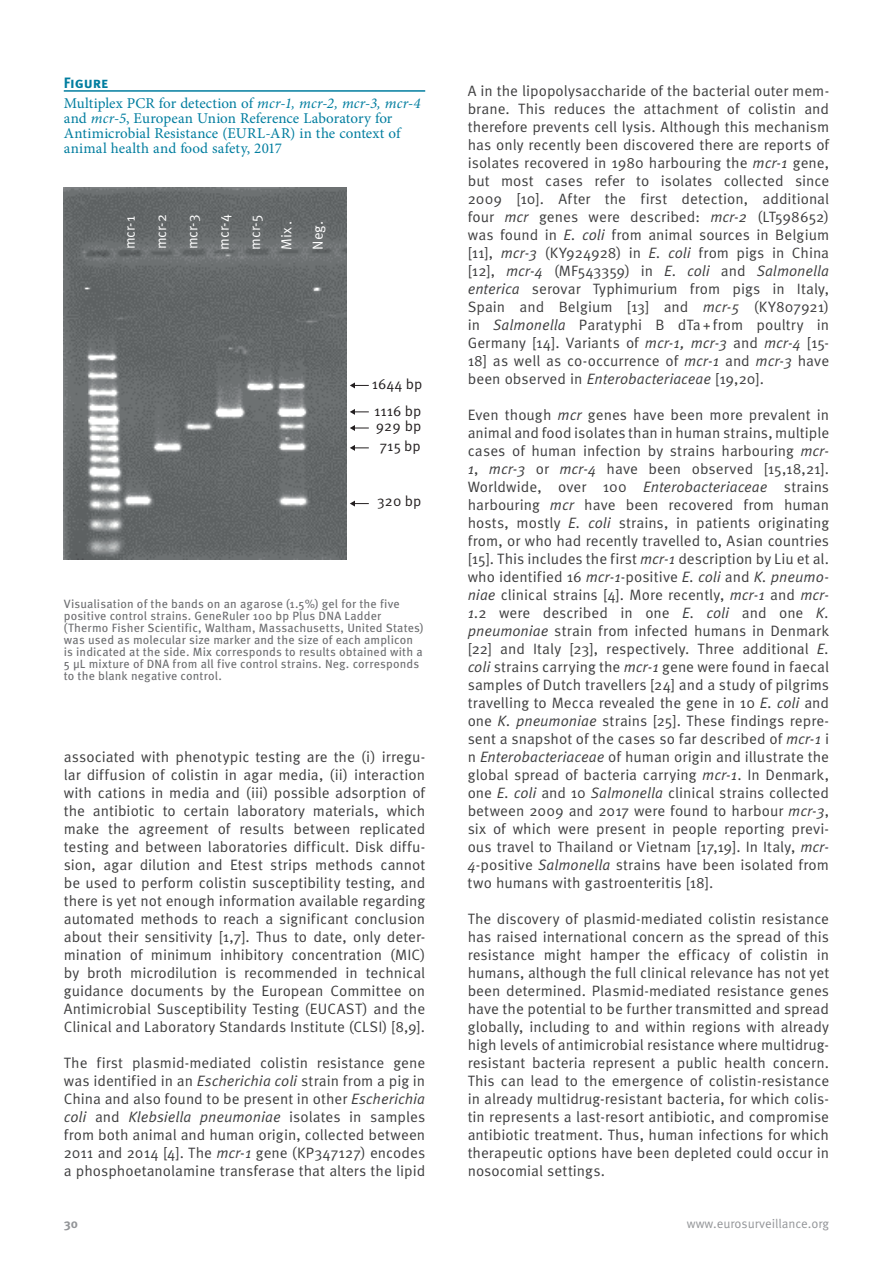
<style>
.page{position:relative;width:893px;height:1263px;background:#fff}
.page>*{position:absolute;margin:0;border:0;box-sizing:border-box;transform-origin:0 0}
.t1{font:15px/18px "Meta Pro";color:#3e3e3f;text-align:justify}
.t2{font:15px/15px "Minion Pro";letter-spacing:.005em;color:#007d9f}
.t3{font:700 15px "Meta Pro";letter-spacing:-.005em;color:#007d9f}
.t4{font:14.55px/31.3px "Meta Pro";color:#fff}
.t5{font:14.55px/26.7px "Meta Pro";letter-spacing:.005em;color:#231f20}
.t6{font:12.75px "Meta Pro";color:#939598}
.t7{font:700 12.75px "Meta Pro";color:#939598}
.t8{font:12px/12px "Meta Pro";letter-spacing:.01em;color:#6c6d70}
.s1{font-style:italic}
</style>
<div class="page">
<hr style="left:64px;top:90px;width:361px;height:2px;background:#007d9f">
<img style="left:64px;top:188px;width:282px;height:371px">
<img style="left:97px;top:193px;width:244px;height:57px">
<svg style="left:350px;top:501px;width:19px;height:6px"></svg>
<svg style="left:350px;top:445px;width:19px;height:6px"></svg>
<svg style="left:350px;top:425px;width:19px;height:6px"></svg>
<svg style="left:350px;top:409px;width:19px;height:6px"></svg>
<svg style="left:350px;top:382px;width:19px;height:6px"></svg>
<p class="t3" style="left:64px;top:74px;width:46px">Figure</p>
<p class="t2" style="left:64px;top:96px;width:358px">Multiplex PCR for detection of <span class="s1">mcr-1, mcr-2, mcr-3, mcr-4 </span>and <span class="s1">mcr-5</span>, European Union Reference Laboratory for Antimicrobial Resistance (EURL-AR) in the context of animal health and food safety, 2017</p>
<p class="t4" style="left:114px;top:249px;width:37px;rotate:-90deg">mcr-1 mcr-2 mcr-3 mcr-4 mcr-5<br>Mix .<br>Neg.</p>
<p class="t5" style="left:372px;top:371px;width:52px">1644 bp<br>1116 bp</p>
<p class="t5" style="left:376px;top:416px;width:47px;line-height:20px">929 bp<br>715 bp</p>
<p class="t5" style="left:377px;top:488px;width:46px">320 bp</p>
<p class="t8" style="left:64px;top:598px;width:361px">Visualisation of the bands on an agarose (1.5%) gel for the five positive control strains. GeneRuler 100 bp Plus DNA Ladder (Thermo Fisher Scientific, Waltham, Massachusetts, United States) was used as molecular size marker and the size of each amplicon is indicated at the side. Mix corresponds to results obtained with a 5 µL mixture of DNA from all five control strains. Neg. corresponds to the blank negative control.</p>
<p class="t1" style="left:64px;top:748px;width:363px">associated with phenotypic testing are the (i) irregu&shy;lar diffusion of colistin in agar media, (ii) interaction with cations in media and (iii) possible adsorption of the antibiotic to certain laboratory materials, which make the agreement of results between replicated testing and between laboratories difficult. Disk diffu&shy;sion, agar dilution and Etest strips methods cannot be used to perform colistin susceptibility testing, and there is yet not enough information available regarding automated methods to reach a significant conclusion about their sensitivity [1,7]. Thus to date, only deter&shy;mination of minimum inhibitory concentration (MIC) by broth microdilution is recommended in technical guidance documents by the European Committee on Antimicrobial Susceptibility Testing (EUCAST) and the Clinical and Laboratory Standards Institute (CLSI) [8,9].</p>
<p class="t1" style="left:64px;top:1054px;width:363px">The first plasmid-mediated colistin resistance gene was identified in an <span class="s1">Escherichia coli</span> strain from a pig in China and also found to be present in other <span class="s1">Escherichia coli</span> and <span class="s1">Klebsiella pneumoniae</span> isolates in samples from both animal and human origin, collected between 2011 and 2014 [4]. The <span class="s1">mcr-1</span> gene (KP347127) encodes a phosphoetanolamine transferase that alters the lipid</p>
<p class="t1" style="left:468px;top:82px;width:363px">A in the lipopolysaccharide of the bacterial outer mem&shy;brane. This reduces the attachment of colistin and therefore prevents cell lysis. Although this mechanism has only recently been discovered there are reports of isolates recovered in 1980 harbouring the <span class="s1">mcr-1</span> gene, but most cases refer to isolates collected since 2009 [10]. After the first detection, additional four <span class="s1">mcr</span> genes were described: <span class="s1">mcr-2</span> (LT598652) was found in <span class="s1">E. coli</span> from animal sources in Belgium [11], <span class="s1">mcr-3</span> (KY924928) in <span class="s1">E. coli</span> from pigs in China [12], <span class="s1">mcr-4</span> (MF543359) in <span class="s1">E</span>. <span class="s1">coli</span> and <span class="s1">Salmonella enterica</span> serovar Typhimurium from pigs in Italy, Spain and Belgium [13] and <span class="s1">mcr-5</span> (KY807921) in <span class="s1">Salmonella</span> Paratyphi B dTa+from poultry in Germany [14]. Variants of <span class="s1">mcr-1, mcr-3</span> and <span class="s1">mcr-4</span> [15- 18] as well as co-occurrence of <span class="s1">mcr-1</span> and <span class="s1">mcr-3</span> have been observed in <span class="s1">Enterobacteriaceae</span> [19,20].</p>
<p class="t1" style="left:468px;top:406px;width:363px">Even though <span class="s1">mcr</span> genes have been more prevalent in animal and food isolates than in human strains, multiple cases of human infection by strains harbouring <span class="s1">mcr-1</span>, <span class="s1">mcr-3</span> or <span class="s1">mcr-4</span> have been observed [15,18,21].<br>Worldwide, over 100 <span class="s1">Enterobacteriaceae</span> strains harbouring <span class="s1">mcr</span> have been recovered from human hosts, mostly <span class="s1">E. coli</span> strains, in patients originating from, or who had recently travelled to, Asian countries [15]. This includes the first <span class="s1">mcr-1</span> description by Liu et al. who identified 16 <span class="s1">mcr-1</span>-positive <span class="s1">E. coli</span> and <span class="s1">K. pneumo&shy;niae</span> clinical strains [4]. More recently, <span class="s1">mcr-1</span> and <span class="s1">mcr-1.</span>2 were described in one <span class="s1">E. coli</span> and one <span class="s1">K. pneumoniae</span> strain from infected humans in Denmark [22] and Italy [23], respectively. Three additional <span class="s1">E. coli</span> strains carrying the <span class="s1">mcr-1</span> gene were found in faecal samples of Dutch travellers [24] and a study of pilgrims travelling to Mecca revealed the gene in 10 <span class="s1">E. coli</span> and one <span class="s1">K. pneumoniae</span> strains [25]. These findings repre&shy;sent a snapshot of the cases so far described of <span class="s1">mcr-1</span> i n <span class="s1">Enterobacteriaceae</span> of human origin and illustrate the global spread of bacteria carrying <span class="s1">mcr-1</span>. In Denmark, one <span class="s1">E. coli</span> and 10 <span class="s1">Salmonella</span> clinical strains collected between 2009 and 2017 were found to harbour <span class="s1">mcr-3</span>, six of which were present in people reporting previ&shy;ous travel to Thailand or Vietnam [17,19]. In Italy, <span class="s1">mcr-4</span>-positive <span class="s1">Salmonella</span> strains have been isolated from two humans with gastroenteritis [18].</p>
<p class="t1" style="left:468px;top:910px;width:363px">The discovery of plasmid-mediated colistin resistance has raised international concern as the spread of this resistance might hamper the efficacy of colistin in humans, although the full clinical relevance has not yet been determined. Plasmid-mediated resistance genes have the potential to be further transmitted and spread globally, including to and within regions with already high levels of antimicrobial resistance where multidrug&shy;resistant bacteria represent a public health concern.<br>This can lead to the emergence of colistin-resistance in already multidrug-resistant bacteria, for which colis&shy;tin represents a last-resort antibiotic, and compromise antibiotic treatment. Thus, human infections for which therapeutic options have been depleted could occur in nosocomial settings.</p>
<p class="t7" style="left:64px;top:1215px;width:16px">30</p>
<p class="t6" style="left:687px;top:1215px;width:144px">www.eurosurveillance.org</p>
</div>
